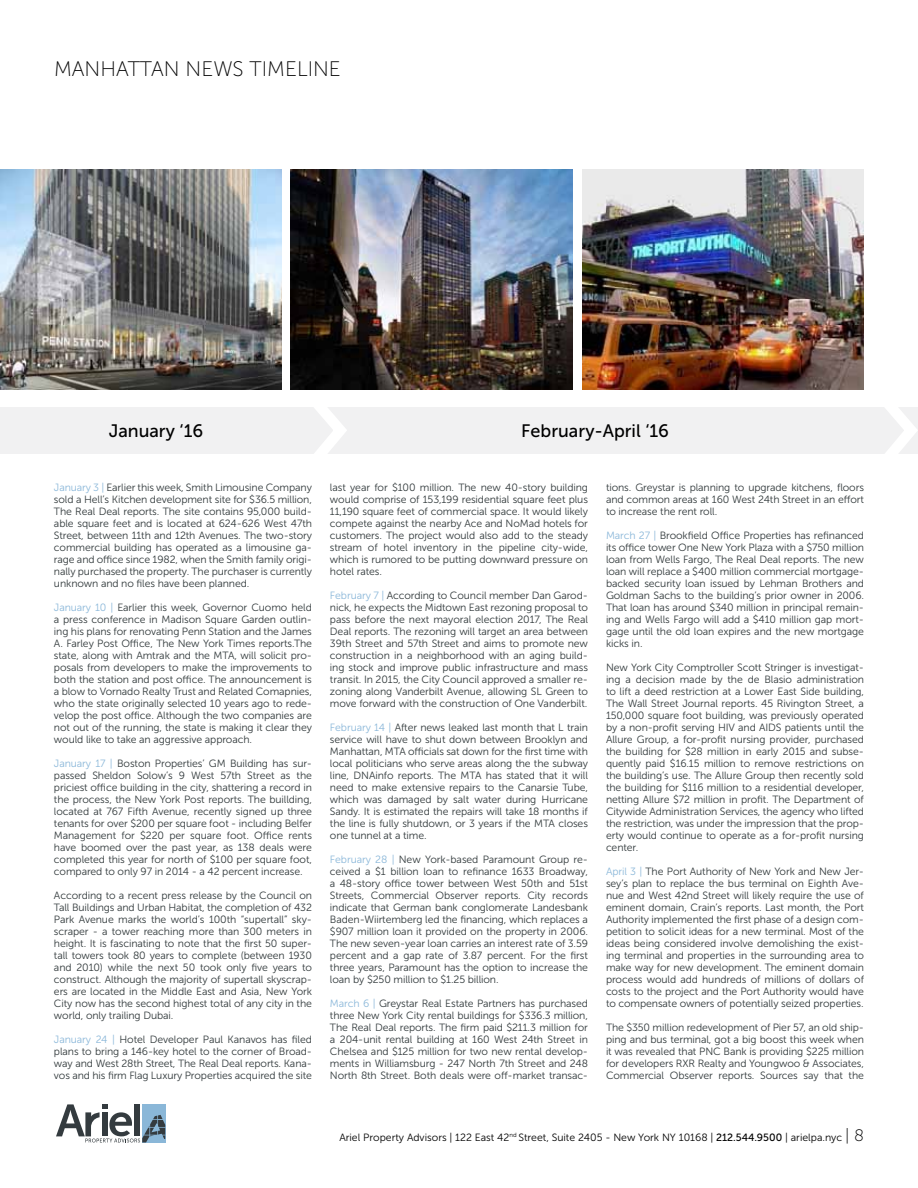
<style>
.page{position:relative;width:918px;height:1188px;background:#fff}
.page>*{position:absolute;margin:0;border:0;box-sizing:border-box;transform-origin:0 0}
.t1{font:21px "Museo Sans 100";color:#000}
.t2{font:18px "Museo Sans 500";color:#000}
.t3{font:10.5px/12px "Museo Sans 300";letter-spacing:-.01em;color:#30383a;text-align:justify}
.t4{font:10.5px "Museo Sans 300";color:#000}
.s1{color:#8ab7d9}
.s2{font-family:"Museo Sans 500"}
.s3{font-family:"Museo Sans 100";font-size:16.5px}
</style>
<div class="page">
<svg style="left:56px;top:1104px;width:109px;height:38px"></svg>
<div style="left:0;top:407px;width:918px;height:47px;background:#f1f1f2"></div>
<svg style="left:885px;top:407px;width:32px;height:47px"></svg>
<svg style="left:314px;top:407px;width:33px;height:47px"></svg>
<img style="left:0;top:170px;width:282px;height:220px">
<img style="left:291px;top:170px;width:282px;height:220px">
<img style="left:582px;top:170px;width:282px;height:220px">
<h1 class="t1" style="left:54px;top:57px;width:288px">MANHATTAN N EWS TIM ELINE</h1>
<h2 class="t2" style="left:109px;top:421px;width:96px">January ‘16</h2>
<h2 class="t2" style="left:521px;top:421px;width:149px">February-April ‘16</h2>
<p class="t3" style="left:54px;top:481px;width:260px"><span class="s1">January 3 |</span> Earlier this week, Smith Limousine Company sold a Hell’s Kitchen development site for $36.5 million, The Real Deal reports. The site contains 95,000 build&shy;able square feet and is located at 624-626 West 47th Street, between 11th and 12th Avenues. The two-story commercial building has operated as a limousine ga&shy;rage and office since 1982, when the Smith family origi&shy;nally purchased the property. The purchaser is currently unknown and no files have been planned.</p>
<p class="t3" style="left:54px;top:601px;width:260px"><span class="s1">January 10 |</span> Earlier this week, Governor Cuomo held a press conference in Madison Square Garden outlin&shy;ing his plans for renovating Penn Station and the James A. Farley Post Office, The New York Times reports.The state, along with Amtrak and the MTA, will solicit pro&shy;posals from developers to make the improvements to both the station and post office. The announcement is a blow to Vornado Realty Trust and Related Comapnies, who the state originally selected 10 years ago to rede&shy;velop the post office. Although the two companies are not out of the running, the state is making it clear they would like to take an aggressive approach.</p>
<p class="t3" style="left:54px;top:757px;width:260px"><span class="s1">January 17 |</span> Boston Properties’ GM Building has sur&shy;passed Sheldon Solow’s 9 West 57th Street as the priciest office building in the city, shattering a record in the process, the New York Post reports. The buillding, located at 767 Fifth Avenue, recently signed up three tenants for over $200 per square foot - including Belfer Management for $220 per square foot. Office rents have boomed over the past year, as 138 deals were completed this year for north of $100 per square foot, compared to only 97 in 2014 - a 42 percent increase.</p>
<p class="t3" style="left:54px;top:889px;width:260px">According to a recent press release by the Council on Tall Buildings and Urban Habitat, the completion of 432<br>Park Avenue marks the world’s 100th “supertall” sky&shy;scraper - a tower reaching more than 300 meters in height. It is fascinating to note that the first 50 super&shy;tall towers took 80 years to complete (between 1930 and 2010) while the next 50 took only five years to construct. Although the majority of supertall skyscrap&shy;ers are located in the Middle East and Asia, New York City now has the second highest total of any city in the world, only trailing Dubai.</p>
<p class="t3" style="left:54px;top:1033px;width:260px"><span class="s1">January 24 |</span> Hotel Developer Paul Kanavos has filed plans to bring a 146-key hotel to the corner of Broad&shy;way and West 28th Street, The Real Deal reports. Kana&shy;vos and his firm Flag Luxury Properties acquired the site</p>
<p class="t3" style="left:330px;top:481px;width:260px">last year for $100 million. The new 40-story building would comprise of 153,199 residential square feet plus 11,190 square feet of commercial space. It would likely compete against the nearby Ace and NoMad hotels for customers. The project would also add to the steady stream of hotel inventory in the pipeline city-wide, which is rumored to be putting downward pressure on hotel rates.</p>
<p class="t3" style="left:330px;top:589px;width:260px"><span class="s1">February 7 |</span> According to Council member Dan Garod&shy;nick, he expects the Midtown East rezoning proposal to pass before the next mayoral election 2017, The Real Deal reports. The rezoning will target an area between 39th Street and 57th Street and aims to promote new construction in a neighborhood with an aging build&shy;ing stock and improve public infrastructure and mass transit. In 2015, the City Council approved a smaller re&shy;zoning along Vanderbilt Avenue, allowing SL Green to move forward with the construction of One Vanderbilt.</p>
<p class="t3" style="left:330px;top:721px;width:260px"><span class="s1">February 14 |</span> After news leaked last month that L train service will have to shut down between Brooklyn and Manhattan, MTA officials sat down for the first time with local politicians who serve areas along the the subway line, DNAinfo reports. The MTA has stated that it will need to make extensive repairs to the Canarsie Tube, which was damaged by salt water during Hurricane Sandy. It is estimated the repairs will take 18 months if the line is fully shutdown, or 3 years if the MTA closes one tunnel at a time.</p>
<p class="t3" style="left:330px;top:853px;width:260px"><span class="s1">February 28 |</span> New York-based Paramount Group re&shy;ceived a $1 billion loan to refinance 1633 Broadway, a 48-story office tower between West 50th and 51st Streets, Commercial Observer reports. City records indicate that German bank conglomerate Landesbank Baden-Wiirtemberg led the financing, which replaces a $907 million loan it provided on the property in 2006.<br>The new seven-year loan carries an interest rate of 3.59 percent and a gap rate of 3.87 percent. For the first three years, Paramount has the option to increase the loan by $250 million to $1.25 billion.</p>
<p class="t3" style="left:330px;top:997px;width:260px"><span class="s1">March 6 |</span> Greystar Real Estate Partners has purchased three New York City rental buildings for $336.3 million, The Real Deal reports. The firm paid $211.3 million for a 204-unit rental building at 160 West 24th Street in Chelsea and $125 million for two new rental develop&shy;ments in Williamsburg - 247 North 7th Street and 248<br>North 8th Street. Both deals were off-market transac-</p>
<p class="t3" style="left:606px;top:481px;width:260px">tions. Greystar is planning to upgrade kitchens, floors and common areas at 160 West 24th Street in an effort to increase the rent roll.</p>
<p class="t3" style="left:606px;top:529px;width:260px"><span class="s1">March 27 |</span> Brookfield Office Properties has refinanced its office tower One New York Plaza with a $750 million loan from Wells Fargo, The Real Deal reports. The new loan will replace a $400 million commercial mortgage&shy;backed security loan issued by Lehman Brothers and Goldman Sachs to the building’s prior owner in 2006.<br>That loan has around $340 million in principal remain&shy;ing and Wells Fargo will add a $410 million gap mort&shy;gage until the old loan expires and the new mortgage kicks in.</p>
<p class="t3" style="left:606px;top:661px;width:260px">New York City Comptroller Scott Stringer is investigat&shy;ing a decision made by the de Blasio administration to lift a deed restriction at a Lower East Side building, The Wall Street Journal reports. 45 Rivington Street, a 150,000 square foot building, was previously operated by a non-profit serving HIV and AIDS patients until the Allure Group, a for-profit nursing provider, purchased the building for $28 million in early 2015 and subse&shy;quently paid $16.15 million to remove restrictions on the building’s use. The Allure Group then recently sold the building for $116 million to a residential developer, netting Allure $72 million in profit. The Department of Citywide Administration Services, the agency who lifted the restriction, was under the impression that the prop&shy;erty would continue to operate as a for-profit nursing center.</p>
<p class="t3" style="left:606px;top:865px;width:260px"><span class="s1">April 3 |</span> The Port Authority of New York and New Jer&shy;sey’s plan to replace the bus terminal on Eighth Ave&shy;nue and West 42nd Street will likely require the use of eminent domain, Crain’s reports. Last month, the Port Authority implemented the first phase of a design com&shy;petition to solicit ideas for a new terminal. Most of the ideas being considered involve demolishing the exist&shy;ing terminal and properties in the surrounding area to make way for new development. The eminent domain process would add hundreds of millions of dollars of costs to the project and the Port Authority would have to compensate owners of potentially seized properties.</p>
<p class="t3" style="left:606px;top:1021px;width:260px">The $350 million redevelopment of Pier 57, an old ship&shy;ping and bus terminal, got a big boost this week when it was revealed that PNC Bank is providing $225 million for developers RXR Realty and Youngwoo &amp; Associates, Commercial Observer reports. Sources say that the</p>
<p class="t4" style="left:339px;top:1131px;width:526px">Ariel Property Advisors | 122 East 42<sup>nd</sup> Street, Suite 2405 - New York NY 10168 | <span class="s2">212.544.9500</span> | arielpa.nyc <span class="s3">| 8</span></p>
</div>
